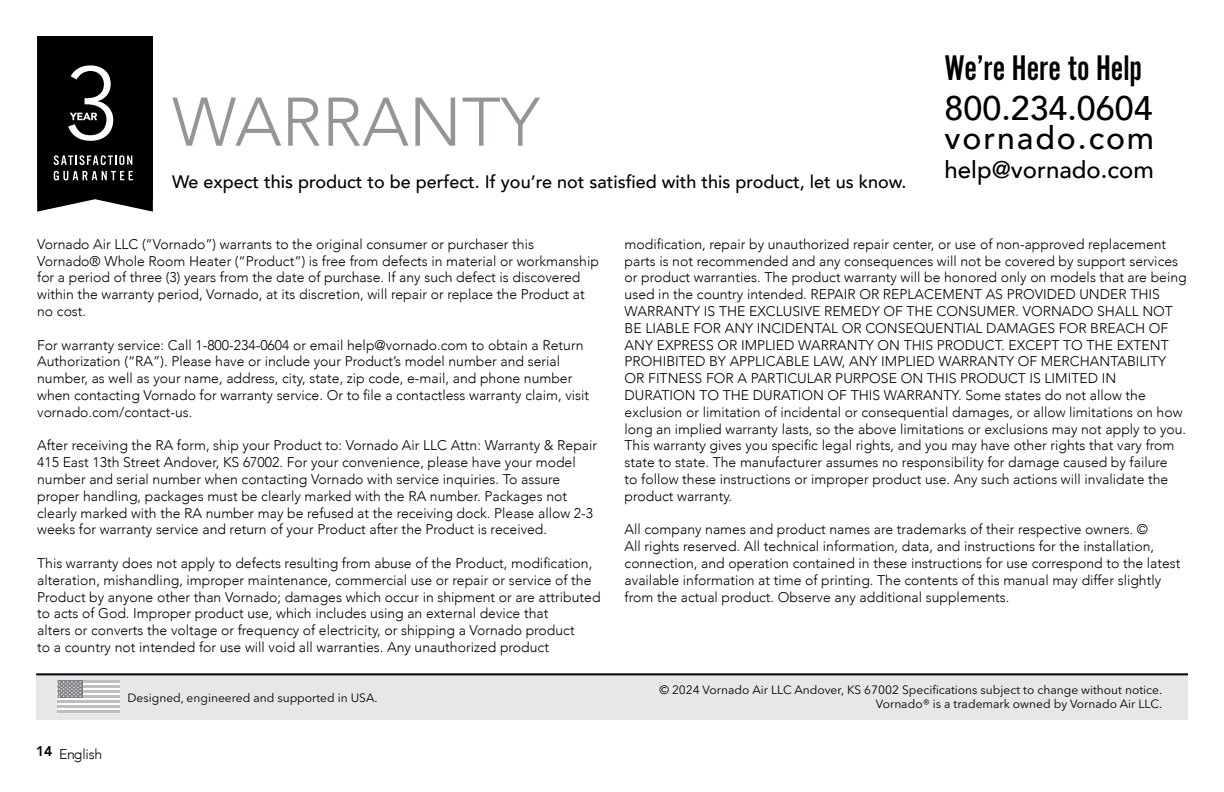
<style>
.page{position:relative;width:1224px;height:792px;background:#fff}
.page>*{position:absolute;margin:0;border:0;box-sizing:border-box;transform-origin:0 0}
.t1{font:300 68px "Avenir";color:#939598}
.t2{font:37px "Alternate Got No 2 D";color:#000}
.t3{font:500 34px "Avenir";color:#000}
.t4{font:500 32px "Avenir";letter-spacing:.06em;color:#000}
.t5{font:500 24px "Avenir";color:#000}
.t6{font:500 18px "Avenir";color:#000}
.t7{font:300 14px/16.8px "Avenir";color:#000}
.t8{font:300 14px "Avenir";letter-spacing:-.02em;color:#000}
.t9{font:12px "Avenir Next Rounded Std";color:#000}
</style>
<div class="page">
<div style="left:36px;top:674px;width:1152px;height:46px;background:#e6e7e8"></div>
<svg style="left:58px;top:683px;width:62px;height:28px"></svg>
<hr style="left:58px;top:701px;width:62px;height:2px;background:#bcbec0">
<hr style="left:58px;top:711px;width:62px;height:2px;background:#bcbec0">
<hr style="left:58px;top:706px;width:62px;height:2px;background:#bcbec0">
<hr style="left:58px;top:696px;width:62px;height:2px;background:#bcbec0">
<hr style="left:58px;top:686px;width:62px;height:2px;background:#bcbec0">
<hr style="left:58px;top:680px;width:62px;height:3px;background:#bcbec0">
<hr style="left:58px;top:691px;width:62px;height:2px;background:#bcbec0">
<div style="left:58px;top:680px;width:24px;height:18px;background:#808285"></div>
<svg style="left:58px;top:681px;width:23px;height:16px"></svg>
<hr style="left:36px;top:673px;width:1152px;height:2px;background:#000">
<svg style="left:37px;top:36px;width:116px;height:176px"></svg>
<p class="t1" style="left:172px;top:82px;width:369px">WARRANTY</p>
<p class="t6" style="left:172px;top:166px;width:736px">We expect this product to be perfect. If you’re not satisfied with this product, let us know.</p>
<p class="t2" style="left:945px;top:48px;width:199px">We’re Here to Help</p>
<p class="t3" style="left:945px;top:79px;width:209px">800.234.0604</p>
<p class="t4" style="left:945px;top:110px;width:211px">vornado.com</p>
<p class="t5" style="left:945px;top:149px;width:211px">help@vornado.com</p>
<p class="t7" style="left:37px;top:236px;width:563px">Vornado Air LLC (“Vornado”) warrants to the original consumer or purchaser this Vornado® Whole Room Heater (“Product”) is free from defects in material or workmanship for a period of three (3) years from the date of purchase. If any such defect is discovered within the warranty period, Vornado, at its discretion, will repair or replace the Product at no cost.</p>
<p class="t7" style="left:37px;top:336px;width:553px">For warranty service: Call 1-800-234-0604 or email help@vornado.com to obtain a Return Authorization (“RA”). Please have or include your Product’s model number and serial number, as well as your name, address, city, state, zip code, e-mail, and phone number when contacting Vornado for warranty service. Or to file a contactless warranty claim, visit vornado.com/contact-us.</p>
<p class="t7" style="left:37px;top:437px;width:562px">After receiving the RA form, ship your Product to: Vornado Air LLC Attn: Warranty &amp; Repair 415 East 13th Street Andover, KS 67002. For your convenience, please have your model number and serial number when contacting Vornado with service inquiries. To assure proper handling, packages must be clearly marked with the RA number. Packages not clearly marked with the RA number may be refused at the receiving dock. Please allow 2-3 weeks for warranty service and return of your Product after the Product is received.</p>
<p class="t7" style="left:37px;top:555px;width:565px">This warranty does not apply to defects resulting from abuse of the Product, modification, alteration, mishandling, improper maintenance, commercial use or repair or service of the Product by anyone other than Vornado; damages which occur in shipment or are attributed to acts of God. Improper product use, which includes using an external device that<br>alters or converts the voltage or frequency of electricity, or shipping a Vornado product<br>to a country not intended for use will void all warranties. Any unauthorized product</p>
<p class="t8" style="left:36px;top:746px;width:68px"><sup>14</sup> English</p>
<p class="t9" style="left:128px;top:690px;width:251px">Designed, engineered and supported in USA.</p>
<p class="t7" style="left:625px;top:236px;width:564px">modification, repair by unauthorized repair center, or use of non-approved replacement parts is not recommended and any consequences will not be covered by support services or product warranties. The product warranty will be honored only on models that are being used in the country intended. REPAIR OR REPLACEMENT AS PROVIDED UNDER THIS WARRANTY IS THE EXCLUSIVE REMEDY OF THE CONSUMER. VORNADO SHALL NOT BE LIABLE FOR ANY INCIDENTAL OR CONSEQUENTIAL DAMAGES FOR BREACH OF ANY EXPRESS OR IMPLIED WARRANTY ON THIS PRODUCT. EXCEPT TO THE EXTENT PROHIBITED BY APPLICABLE LAW, ANY IMPLIED WARRANTY OF MERCHANTABILITY OR FITNESS FOR A PARTICULAR PURPOSE ON THIS PRODUCT IS LIMITED IN DURATION TO THE DURATION OF THIS WARRANTY. Some states do not allow the exclusion or limitation of incidental or consequential damages, or allow limitations on how long an implied warranty lasts, so the above limitations or exclusions may not apply to you.<br>This warranty gives you specific legal rights, and you may have other rights that vary from state to state. The manufacturer assumes no responsibility for damage caused by failure<br>to follow these instructions or improper product use. Any such actions will invalidate the product warranty.</p>
<p class="t7" style="left:625px;top:521px;width:557px">All company names and product names are trademarks of their respective owners. ©<br>All rights reserved. All technical information, data, and instructions for the installation, connection, and operation contained in these instructions for use correspond to the latest available information at time of printing. The contents of this manual may differ slightly from the actual product. Observe any additional supplements.</p>
<p class="t9" style="left:659px;top:683px;width:504px">© 2024 Vornado Air LLC Andover, KS 67002 Specifications subject to change without notice.</p>
<p class="t9" style="left:876px;top:697px;width:288px">Vornado® is a trademark owned by Vornado Air LLC.</p>
</div>
